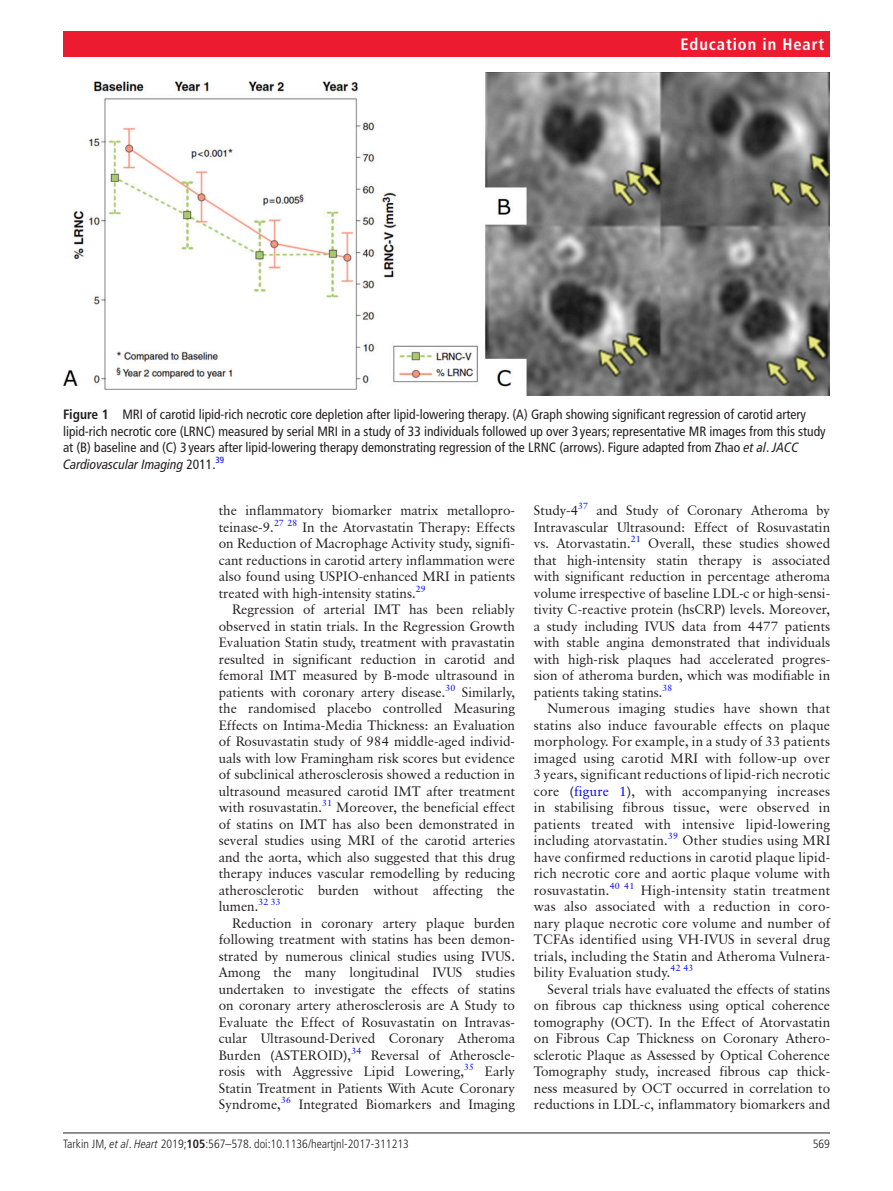
<style>
.page{position:relative;width:893px;height:1191px;background:#fff}
.page>*{position:absolute;margin:0;border:0;box-sizing:border-box;transform-origin:0 0}
.t1{font:700 condensed 16.5px "Frutiger LT Pro";letter-spacing:.055em;color:#fff}
.t2{font:13.5px/16.5px "Classical Garamond BT";color:#231f20;text-align:justify}
.t3{font:condensed 13.5px/16.5px "Frutiger LT Pro";color:#231f20}
.t4{font:300 condensed 12px "Frutiger LT Pro";color:#231f20}
.s1{font-weight:700}
.s2{font-style:italic}
.s3{color:#00f}
</style>
<div class="page">
<hr style="left:63px;top:1132px;width:767px;height:1px;background:#231f20">
<div style="left:63px;top:31px;width:767px;height:25px;background:#ed1b2f"></div>
<img style="left:63px;top:72px;width:767px;height:323px">
<p class="t1" style="left:680px;top:34px;width:145px">Education in Heart</p>
<p class="t3" style="left:63px;top:406px;width:764px"><span class="s1">Figure 1</span> MRI of carotid lipid-rich necrotic core depletion after lipid-lowering therapy. (A) Graph showing significant regression of carotid artery lipid-rich necrotic core (LRNC) measured by serial MRI in a study of 33 individuals followed up over 3 years; representative MR images from this study at (B) baseline and (C) 3 years after lipid-lowering therapy demonstrating regression of the LRNC (arrows). Figure adapted from Zhao <span class="s2">et al</span>. <span class="s2">JACC Cardiovascular Imaging</span> 2011.<sup>39</sup></p>
<p class="t2" style="left:219px;top:502px;width:298px">the inflammatory biomarker matrix metallopro&shy;teinase-9.<sup>27</sup> <sup>28</sup> In the Atorvastatin Therapy: Effects on Reduction of Macrophage Activity study, signifi&shy;cant reductions in carotid artery inflammation were also found using USPIO-enhanced MRI in patients treated with high-intensity statins.<sup>29</sup></p>
<p class="t2" style="left:219px;top:601px;width:298px;text-indent:14px">Regression of arterial IMT has been reliably observed in statin trials. In the Regression Growth Evaluation Statin study, treatment with pravastatin resulted in significant reduction in carotid and femoral IMT measured by B-mode ultrasound in patients with coronary artery disease.<sup>30</sup> Similarly, the randomised placebo controlled Measuring Effects on Intima-Media Thickness: an Evaluation of Rosuvastatin study of 984 middle-aged individ&shy;uals with low Framingham risk scores but evidence of subclinical atherosclerosis showed a reduction in ultrasound measured carotid IMT after treatment with rosuvastatin.<sup>31</sup> Moreover, the beneficial effect of statins on IMT has also been demonstrated in several studies using MRI of the carotid arteries and the aorta, which also suggested that this drug therapy induces vascular remodelling by reducing atherosclerotic burden without affecting the lumen.<sup>32</sup> <sup>33</sup></p>
<p class="t2" style="left:219px;top:914px;width:298px;text-indent:14px">Reduction in coronary artery plaque burden following treatment with statins has been demon&shy;strated by numerous clinical studies using IVUS.<br>Among the many longitudinal IVUS studies undertaken to investigate the effects of statins on coronary artery atherosclerosis are A Study to Evaluate the Effect of Rosuvastatin on Intravas&shy;cular Ultrasound-Derived Coronary Atheroma Burden (ASTEROID),<sup>34</sup> Reversal of Atheroscle&shy;rosis with Aggressive Lipid Lowering,<sup>35</sup> Early Statin Treatment in Patients With Acute Coronary Syndrome,<sup>36</sup></p>
<p class="t2" style="left:534px;top:502px;width:298px">Study-4<sup>37</sup> and Study of Coronary Atheroma by Intravascular Ultrasound: Effect of Rosuvastatin vs. Atorvastatin.<sup>21</sup> Overall, these studies showed that high-intensity statin therapy is associated with significant reduction in percentage atheroma volume irrespective of baseline LDL-c or high-sensi&shy;tivity C-reactive protein (hsCRP) levels. Moreover, a study including IVUS data from 4477 patients with stable angina demonstrated that individuals with high-risk plaques had accelerated progres&shy;sion of atheroma burden, which was modifiable in patients taking statins.<sup>38</sup></p>
<p class="t2" style="left:534px;top:700px;width:298px;text-indent:14px">Numerous imaging studies have shown that statins also induce favourable effects on plaque morphology. For example, in a study of 33 patients imaged using carotid MRI with follow-up over 3 years, significant reductions of lipid-rich necrotic core (<span class="s3">figure 1</span>), with accompanying increases in stabilising fibrous tissue, were observed in patients treated with intensive lipid-lowering including atorvastatin.<sup>39</sup> Other studies using MRI have confirmed reductions in carotid plaque lipid&shy;rich necrotic core and aortic plaque volume with rosuvastatin.<sup>40</sup> <sup>41</sup></p>
<p class="t2" style="left:534px;top:881px;width:298px;text-indent:107px">High-intensity statin treatment was also associated with a reduction in coro&shy;nary plaque necrotic core volume and number of TCFAs identified using VH-IVUS in several drug trials, including the Statin and Atheroma Vulnera&shy;bility Evaluation study.<sup>42</sup> <sup>43</sup></p>
<p class="t2" style="left:534px;top:980px;width:298px;text-indent:14px">Several trials have evaluated the effects of statins on fibrous cap thickness using optical coherence tomography (OCT). In the Effect of Atorvastatin on Fibrous Cap Thickness on Coronary Athero&shy;sclerotic Plaque as Assessed by Optical Coherence Tomography study, increased fibrous cap thick&shy;ness measured by OCT occurred in correlation to reductions in LDL-c, inflammatory biomarkers and</p>
<p class="t2" style="left:299px;top:1096px;width:218px">Integrated Biomarkers and Imaging</p>
<p class="t4" style="left:63px;top:1136px;width:347px">Tarkin JM, <span class="s2">et al</span>. <span class="s2">Heart</span> 2019;<span class="s1">105</span>:567–578. doi:10.1136/heartjnl-2017-311213</p>
<p class="t4" style="left:813px;top:1136px;width:19px">569</p>
</div>
